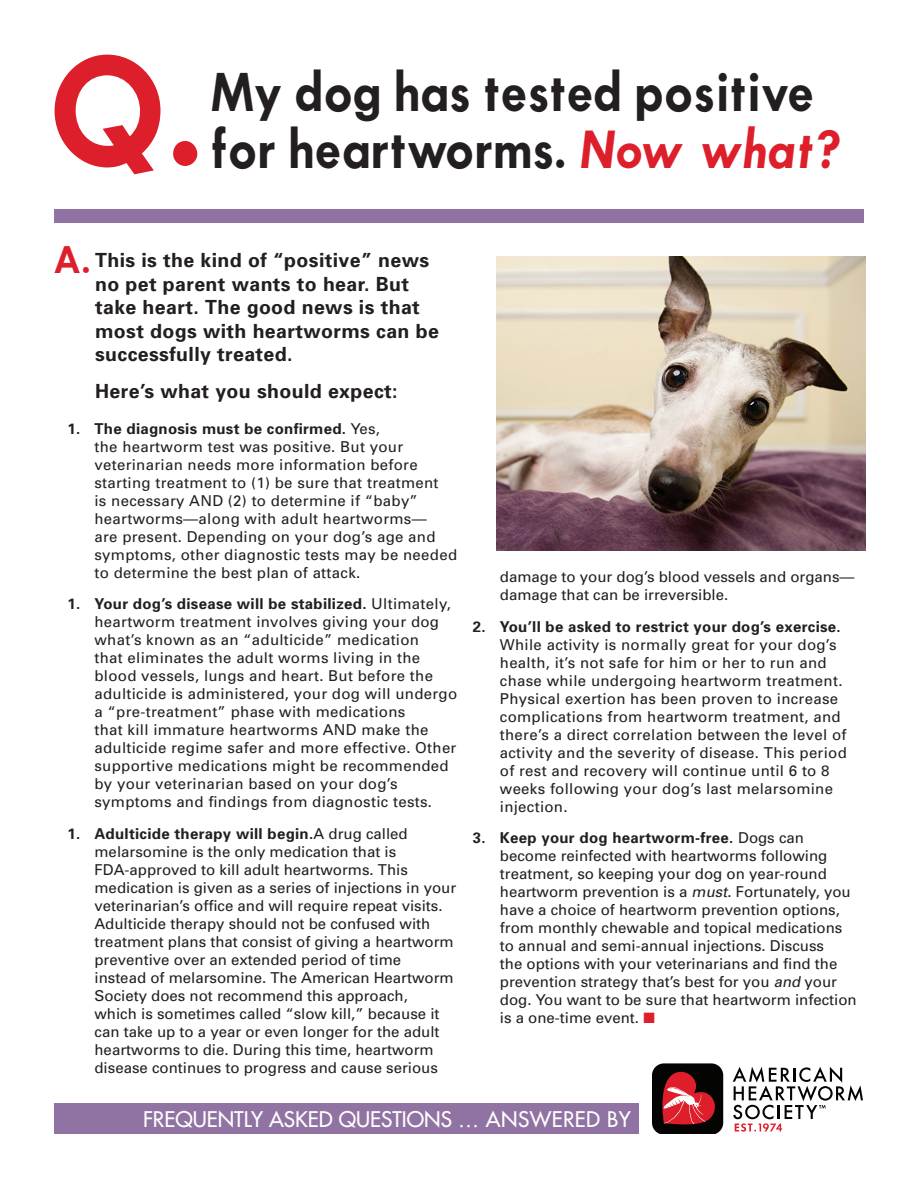
<style>
.page{position:relative;width:918px;height:1188px;background:#fff}
.page>*{position:absolute;margin:0;border:0;box-sizing:border-box;transform-origin:0 0}
.body{font:600 139.05px "Futura";color:#dd1f2b;scale:.95 1}
.t1{font:600 48px/57.6px "Futura";color:#231f20;scale:.9 1}
.body-2{font:21px "Futura";color:#fff}
.body-3{font:700 19.5px/23.4px "Univers";letter-spacing:.02em;color:#231f20}
.t2{font:15px/18px "Univers";letter-spacing:.02em;color:#231f20}
.t3{font:15px/18px "Univers";color:#231f20}
.s1{font-style:italic;color:#dd1f2b}
.s2{font-family:"Futura";font-weight:600;font-size:33.9px;color:#dd1f2b}
.s3{font-weight:700}
.s4{font-style:italic}
.s5{color:#dd1f2b}
</style>
<div class="page">
<div style="left:54px;top:1103px;width:584px;height:31px;background:#9173a3"></div>
<div style="left:55px;top:209px;width:809px;height:13px;background:#9173a3"></div>
<img style="left:497px;top:256px;width:368px;height:295px">
<div style="left:653px;top:1063px;width:70px;height:71px;background:#040503;border-radius:12px"></div>
<svg style="left:662px;top:1063px;width:60px;height:62px"></svg>
<svg style="left:733px;top:1067px;width:130px;height:65px"></svg>
<p class="body" style="left:48px;top:13px;width:166px">Q.</p>
<p class="t1" style="left:211px;top:62px;width:700px">My dog has tested positive for heartworms. <span class="s1">Now what?</span></p>
<p class="body-3" style="left:95px;top:248px;width:345px;text-indent:-41px"><span class="s2">A.</span> This is the kind of “positive” news no pet parent wants to hear. But take heart. The good news is that most dogs with heartworms can be successfully treated.</p>
<p class="body-3" style="left:95px;top:379px;width:304px">Here’s what you should expect:</p>
<p class="t2" style="left:94px;top:419px;width:364px;text-indent:-27px"><span class="s3">1. The diagnosis must be confirmed.</span> Yes,<br>the heartworm test was positive. But your veterinarian needs more information before starting treatment to (1) be sure that treatment<br>is necessary AND (2) to determine if “baby” heartworms—along with adult heartworms—<br>are present. Depending on your dog’s age and symptoms, other diagnostic tests may be needed to determine the best plan of attack.</p>
<p class="t2" style="left:94px;top:595px;width:364px;text-indent:-27px"><span class="s3">1. Your dog’s disease will be stabilized.</span> Ultimately, heartworm treatment involves giving your dog what’s known as an “adulticide” medication<br>that eliminates the adult worms living in the blood vessels, lungs and heart. But before the adulticide is administered, your dog will undergo a “pre-treatment” phase with medications<br>that kill immature heartworms AND make the adulticide regime safer and more effective. Other supportive medications might be recommended by your veterinarian based on your dog’s symptoms and findings from diagnostic tests.</p>
<p class="t3" style="left:94px;top:824px;width:363px;text-indent:-27px"><span class="s3">1. Adulticide therapy will begin.</span>A drug called melarsomine is the only medication that is FDA-approved to kill adult heartworms. This medication is given as a series of injections in your veterinarian’s office and will require repeat visits.<br>Adulticide therapy should not be confused with treatment plans that consist of giving a heartworm preventive over an extended period of time instead of melarsomine. The American Heartworm Society does not recommend this approach,<br>which is sometimes called “slow kill,” because it can take up to a year or even longer for the adult heartworms to die. During this time, heartworm disease continues to progress and cause serious</p>
<p class="t3" style="left:500px;top:568px;width:356px">damage to your dog’s blood vessels and organs— damage that can be irreversible.</p>
<p class="t2" style="left:500px;top:617px;width:348px;text-indent:-27px"><span class="s3">2. You’ll be asked to restrict your dog’s exercise.<br></span>While activity is normally great for your dog’s health, it’s not safe for him or her to run and chase while undergoing heartworm treatment.<br>Physical exertion has been proven to increase complications from heartworm treatment, and there’s a direct correlation between the level of activity and the severity of disease. This period of rest and recovery will continue until 6 to 8 weeks following your dog’s last melarsomine injection.</p>
<p class="t3" style="left:500px;top:829px;width:358px;text-indent:-27px"><span class="s3">3. Keep your dog heartworm-free.</span> Dogs can become reinfected with heartworms following treatment, so keeping your dog on year-round heartworm prevention is a <span class="s4">must</span>. Fortunately, you have a choice of heartworm prevention options, from monthly chewable and topical medications to annual and semi-annual injections. Discuss<br>the options with your veterinarians and find the prevention strategy that’s best for you <span class="s4">and</span> your dog. You want to be sure that heartworm infection is a one-time event. <span class="s5">■</span></p>
<p class="body-2" style="left:143px;top:1105px;width:489px">FREQUENTLY ASKED QUESTIONS … ANSWERED BY</p>
</div>
